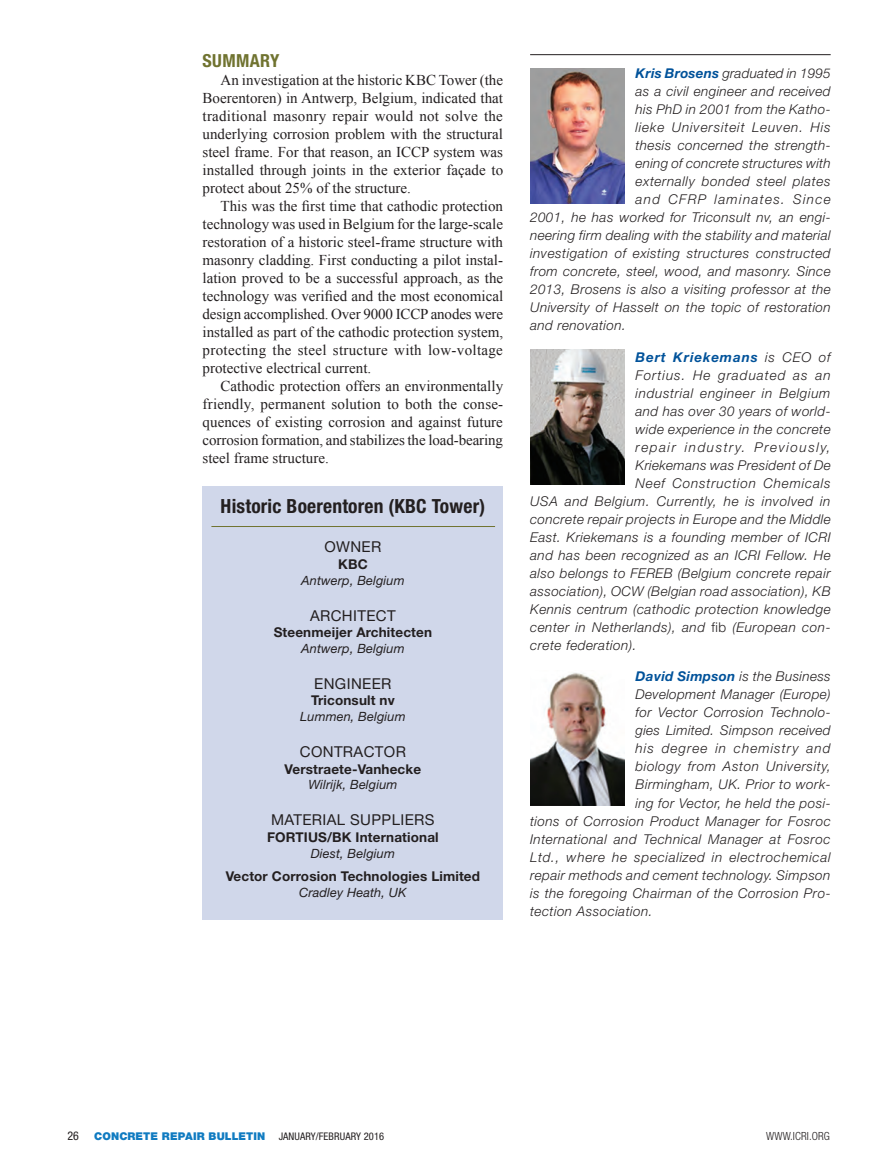
<style>
.page{position:relative;width:878px;height:1175px;background:#fff}
.page>*{position:absolute;margin:0;border:0;box-sizing:border-box;transform-origin:0 0}
.Box_Title{font:700 condensed 19.5px "Helvetica Neue LT Std";letter-spacing:.01em;color:#231f20}
.Subhead{font:700 condensed 18px "Helvetica Neue LT Std";letter-spacing:.02em;color:#707330}
.Body_text{font:15px/18px "Times New Roman";color:#231f20;text-align:justify}
.Box_Heading{font:15px "Helvetica Neue LT Std";letter-spacing:.025em;color:#231f20}
.Author_bio__end_of_a{font:italic 300 13.5px "Helvetica Neue LT Std";letter-spacing:.035em;color:#231f20}
.Box_Text{font:700 13.5px "Helvetica Neue LT Std";letter-spacing:.01em;color:#231f20}
.Author_bio__end_of_a-2{font:italic 300 13.5px "Helvetica Neue LT Std";letter-spacing:.055em;color:#231f20}
.Author_bio__end_of_a-3{font:italic 300 13.5px "Helvetica Neue LT Std";letter-spacing:.065em;color:#231f20}
.Author_bio__end_of_a-4{font:italic 300 13.5px "Helvetica Neue LT Std";letter-spacing:.015em;color:#231f20}
.Author_bio__end_of_a-5{font:italic 300 13.5px "Helvetica Neue LT Std";letter-spacing:.11em;color:#231f20}
.Author_bio__end_of_a-6{font:italic 300 13.5px "Helvetica Neue LT Std";letter-spacing:.06em;color:#231f20}
.Author_bio__end_of_a-7{font:italic 300 13.5px "Helvetica Neue LT Std";letter-spacing:.075em;color:#231f20}
.Author_bio__end_of_a-8{font:italic 300 13.5px "Helvetica Neue LT Std";letter-spacing:.08em;color:#231f20}
.Author_bio__end_of_a-9{font:italic 300 13.5px "Helvetica Neue LT Std";letter-spacing:.095em;color:#231f20}
.Author_bio__end_of_a-10{font:italic 700 13.5px "Helvetica Neue LT Std";letter-spacing:.065em;color:#01529a}
.Box_text_city{font:italic 12.75px "Helvetica Neue LT Std";letter-spacing:.01em;color:#231f20}
.t1{font:condensed 12px "Helvetica Neue LT Std";color:#231f20}
.t2{font:300 condensed 11.25px "Helvetica Neue LT Std";letter-spacing:.01em;color:#231f20}
.t3{font:900 10.8px "Helvetica Neue LT Std";letter-spacing:.01em;color:#107bc1}
.t4{font:condensed 10.5px "Helvetica Neue LT Std";letter-spacing:.01em;color:#231f20}
.s1{font-weight:700;color:#01529a}
.s2{font-weight:300;color:#231f20}
.s3{font-style:normal}
</style>
<div class="page">
<hr style="left:530px;top:54px;width:300px;height:1px;background:#231f20">
<img style="left:530px;top:69px;width:94px;height:135px">
<img style="left:530px;top:350px;width:94px;height:134px">
<img style="left:530px;top:673px;width:94px;height:132px">
<div style="left:202px;top:486px;width:301px;height:434px;background:#d0d7ea"></div>
<hr style="left:211px;top:526px;width:284px;height:1px;background:#707330">
<p class="Subhead" style="left:202px;top:50px;width:78px">SUMMARY</p>
<p class="Body_text" style="left:202px;top:71px;width:302px;text-indent:18px">An investigation at the historic KBC Tower (the Boerentoren) in Antwerp, Belgium, indicated that traditional masonry repair would not solve the underlying corrosion problem with the structural steel frame. For that reason, an ICCP system was installed through joints in the exterior façade to protect about 25% of the structure.</p>
<p class="Body_text" style="left:202px;top:197px;width:302px;text-indent:18px">This was the first time that cathodic protection technology was used in Belgium for the large-scale restoration of a historic steel-frame structure with masonry cladding. First conducting a pilot instal&shy;lation proved to be a successful approach, as the technology was verified and the most economical design accomplished. Over 9000 ICCP anodes were installed as part of the cathodic protection system, protecting the steel structure with low-voltage protective electrical current.</p>
<p class="Body_text" style="left:202px;top:377px;width:302px;text-indent:18px">Cathodic protection offers an environmentally friendly, permanent solution to both the conse&shy;quences of existing corrosion and against future corrosion formation, and stabilizes the load-bearing steel frame structure.</p>
<p class="Box_Title" style="left:221px;top:494px;width:266px">Historic Boerentoren (KBC Tower)</p>
<p class="Box_Heading" style="left:324px;top:538px;width:59px">OWNER</p>
<p class="Box_Text" style="left:338px;top:555px;width:31px">KBC</p>
<p class="Box_text_city" style="left:301px;top:572px;width:105px">Antwerp, Belgium</p>
<p class="Box_Heading" style="left:310px;top:606px;width:87px">ARCHITECT</p>
<p class="Box_Text" style="left:274px;top:624px;width:160px">Steenmeijer Architecten</p>
<p class="Box_text_city" style="left:301px;top:640px;width:105px">Antwerp, Belgium</p>
<p class="Box_Heading" style="left:314px;top:674px;width:79px">ENGINEER</p>
<p class="Box_Text" style="left:311px;top:692px;width:85px">Triconsult nv</p>
<p class="Box_text_city" style="left:300px;top:709px;width:107px">Lummen, Belgium</p>
<p class="Box_Heading" style="left:300px;top:743px;width:108px">CONTRACTOR</p>
<p class="Box_Text" style="left:284px;top:760px;width:138px">Verstraete-Vanhecke</p>
<p class="Box_text_city" style="left:308px;top:777px;width:91px">Wilrijk, Belgium</p>
<p class="Box_Heading" style="left:271px;top:811px;width:165px">MATERIAL SUPPLIERS</p>
<p class="Box_Text" style="left:267px;top:828px;width:173px">FORTIUS/BK International</p>
<p class="Box_text_city" style="left:311px;top:845px;width:86px">Diest, Belgium</p>
<p class="Box_Text" style="left:226px;top:867px;width:256px">Vector Corrosion Technologies Limited</p>
<p class="Box_text_city" style="left:299px;top:884px;width:109px">Cradley Heath, UK</p>
<p class="Author_bio__end_of_a-4" style="left:635px;top:65px;width:197px"><span class="s1">Kris Brosens</span> graduated in 1995</p>
<p class="Author_bio__end_of_a" style="left:635px;top:83px;width:197px">as a civil engineer and received</p>
<p class="Author_bio__end_of_a" style="left:635px;top:101px;width:197px">his PhD in 2001 from the Katho-</p>
<p class="Author_bio__end_of_a-3" style="left:635px;top:119px;width:197px">lieke Universiteit Leuven. His</p>
<p class="Author_bio__end_of_a" style="left:635px;top:137px;width:197px">thesis concerned the strength-</p>
<p class="Author_bio__end_of_a" style="left:635px;top:155px;width:197px">ening of concrete structures with</p>
<p class="Author_bio__end_of_a" style="left:635px;top:173px;width:196px">externally bonded steel plates</p>
<p class="Author_bio__end_of_a-9" style="left:635px;top:191px;width:197px">and CFRP laminates. Since</p>
<p class="Author_bio__end_of_a" style="left:530px;top:209px;width:302px">2001, he has worked for Triconsult nv, an engi-</p>
<p class="Author_bio__end_of_a" style="left:530px;top:227px;width:302px">neering firm dealing with the stability and material</p>
<p class="Author_bio__end_of_a" style="left:530px;top:245px;width:302px">investigation of existing structures constructed</p>
<p class="Author_bio__end_of_a" style="left:530px;top:263px;width:302px">from concrete, steel, wood, and masonry. Since</p>
<p class="Author_bio__end_of_a" style="left:530px;top:281px;width:302px">2013, Brosens is also a visiting professor at the</p>
<p class="Author_bio__end_of_a" style="left:530px;top:299px;width:302px">University of Hasselt on the topic of restoration</p>
<p class="Author_bio__end_of_a" style="left:530px;top:317px;width:97px">and renovation.</p>
<p class="Author_bio__end_of_a-10" style="left:635px;top:349px;width:197px">Bert Kriekemans <span class="s2">is CEO of</span></p>
<p class="Author_bio__end_of_a-7" style="left:635px;top:367px;width:196px">Fortius. He graduated as an</p>
<p class="Author_bio__end_of_a" style="left:635px;top:385px;width:196px">industrial engineer in Belgium</p>
<p class="Author_bio__end_of_a" style="left:635px;top:403px;width:197px">and has over 30 years of world-</p>
<p class="Author_bio__end_of_a" style="left:635px;top:421px;width:197px">wide experience in the concrete</p>
<p class="Author_bio__end_of_a-5" style="left:635px;top:439px;width:197px">repair industry. Previously,</p>
<p class="Author_bio__end_of_a" style="left:635px;top:457px;width:197px">Kriekemans was President of De</p>
<p class="Author_bio__end_of_a-6" style="left:635px;top:475px;width:197px">Neef Construction Chemicals</p>
<p class="Author_bio__end_of_a" style="left:530px;top:493px;width:302px">USA and Belgium. Currently, he is involved in</p>
<p class="Author_bio__end_of_a" style="left:530px;top:511px;width:302px">concrete repair projects in Europe and the Middle</p>
<p class="Author_bio__end_of_a" style="left:530px;top:529px;width:302px">East. Kriekemans is a founding member of ICRI</p>
<p class="Author_bio__end_of_a" style="left:530px;top:547px;width:302px">and has been recognized as an ICRI Fellow. He</p>
<p class="Author_bio__end_of_a" style="left:530px;top:565px;width:302px">also belongs to FEREB (Belgium concrete repair</p>
<p class="Author_bio__end_of_a" style="left:530px;top:583px;width:302px">association), OCW (Belgian road association), KB</p>
<p class="Author_bio__end_of_a" style="left:530px;top:601px;width:302px">Kennis centrum (cathodic protection knowledge</p>
<p class="Author_bio__end_of_a" style="left:530px;top:619px;width:302px">center in Netherlands), and <span class="s3">fib</span> (European con-</p>
<p class="Author_bio__end_of_a" style="left:530px;top:637px;width:108px">crete federation).</p>
<p class="Author_bio__end_of_a" style="left:635px;top:668px;width:197px"><span class="s1">David Simpson</span> is the Business</p>
<p class="Author_bio__end_of_a" style="left:635px;top:686px;width:197px">Development Manager (Europe)</p>
<p class="Author_bio__end_of_a" style="left:635px;top:704px;width:197px">for Vector Corrosion Technolo-</p>
<p class="Author_bio__end_of_a" style="left:635px;top:722px;width:197px">gies Limited. Simpson received</p>
<p class="Author_bio__end_of_a-8" style="left:635px;top:740px;width:197px">his degree in chemistry and</p>
<p class="Author_bio__end_of_a" style="left:635px;top:758px;width:197px">biology from Aston University,</p>
<p class="Author_bio__end_of_a" style="left:635px;top:776px;width:197px">Birmingham, UK. Prior to work-</p>
<p class="Author_bio__end_of_a" style="left:635px;top:794px;width:197px">ing for Vector, he held the posi-</p>
<p class="Author_bio__end_of_a" style="left:530px;top:812px;width:302px">tions of Corrosion Product Manager for Fosroc</p>
<p class="Author_bio__end_of_a" style="left:530px;top:830px;width:302px">International and Technical Manager at Fosroc</p>
<p class="Author_bio__end_of_a-2" style="left:530px;top:848px;width:302px">Ltd., where he specialized in electrochemical</p>
<p class="Author_bio__end_of_a" style="left:530px;top:866px;width:302px">repair methods and cement technology. Simpson</p>
<p class="Author_bio__end_of_a" style="left:530px;top:884px;width:302px">is the foregoing Chairman of the Corrosion Pro-</p>
<p class="Author_bio__end_of_a" style="left:530px;top:902px;width:124px">tection Association.</p>
<p class="t1" style="left:68px;top:1129px;width:13px">26</p>
<p class="t3" style="left:94px;top:1130px;width:173px">CONCRETE REPAIR BULLETIN</p>
<p class="t4" style="left:279px;top:1130px;width:107px">JANUARY/FEBRUARY 2016</p>
<p class="t2" style="left:766px;top:1129px;width:65px">WWW.ICRI.ORG</p>
</div>
